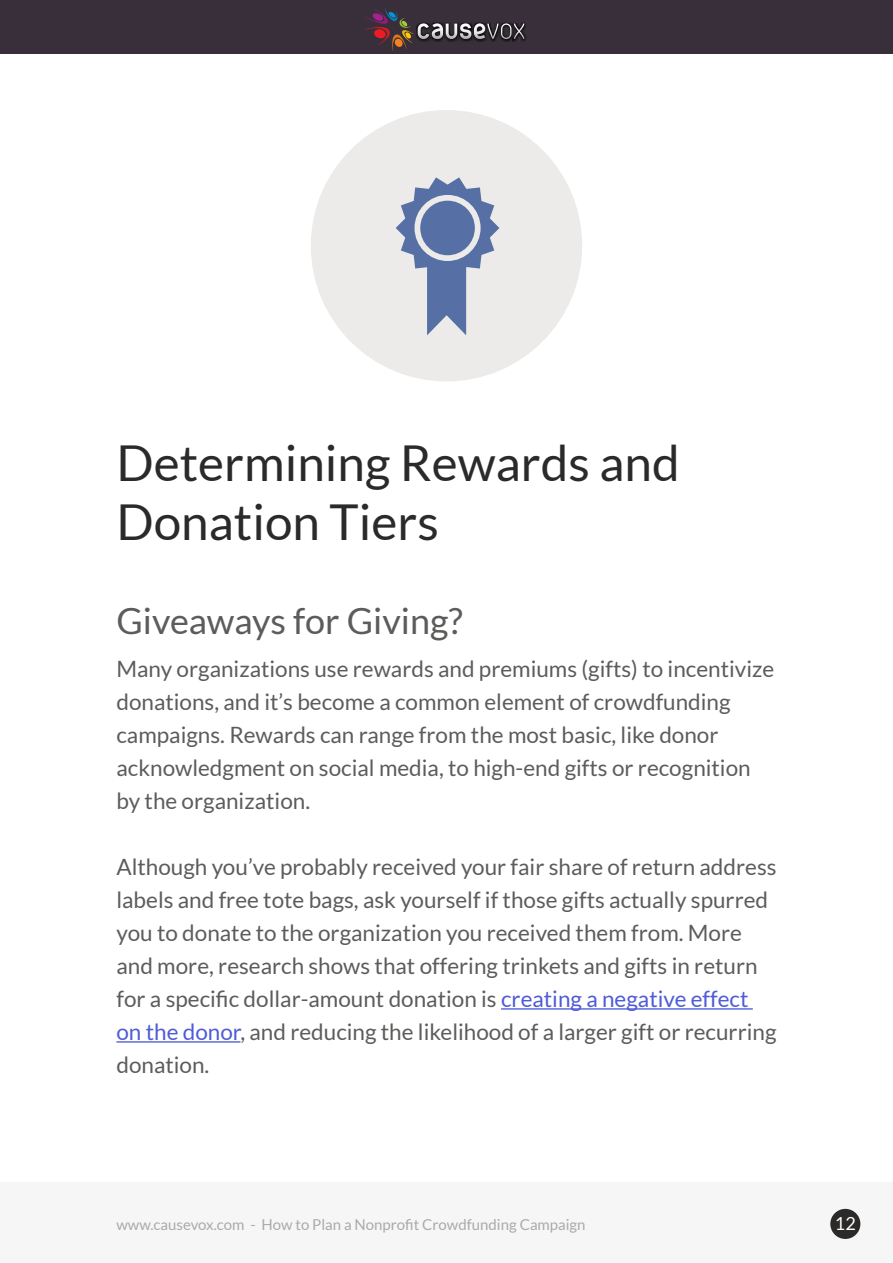
<style>
.page{position:relative;width:893px;height:1263px;background:#fff}
.page>*{position:absolute;margin:0;border:0;box-sizing:border-box;transform-origin:0 0}
.t1{font:49.5px/59.4px "Lato";color:#2a2a2a}
.t2{font:36px "Lato";color:#5d5c5b}
.t3{font:22.5px/33px "Lato";color:#5d5c5b}
.t4{font:18px "Lato";color:#fff}
.t5{font:15px "Lato";color:#aaa}
.s1{color:#4f5cd6}
</style>
<div class="page">
<div style="left:0;top:2px;width:893px;height:1261px;background:#f6f6f6"></div>
<div style="left:0;top:0;width:893px;height:54px;background:#392f3b"></div>
<div style="left:830px;top:1209px;width:30px;height:30px;background:#2b2a29;border-radius:50%"></div>
<img style="left:524px;top:23px;width:2px;height:19px">
<svg style="left:365px;top:8px;width:159px;height:43px"></svg>
<div style="left:0;top:54px;width:893px;height:1127px;background:#fff"></div>
<hr style="left:501px;top:1008px;width:252px;height:1px;background:#4f5cd6">
<hr style="left:116px;top:1041px;width:124px;height:1px;background:#4f5cd6">
<div style="left:311px;top:110px;width:271px;height:271px;background:#ecebea;border-radius:50%"></div>
<svg style="left:396px;top:177px;width:103px;height:158px"></svg>
<h1 class="t1" style="left:116px;top:433px;width:565px">Determining Rewards and<br>Donation Tiers</h1>
<h2 class="t2" style="left:116px;top:600px;width:348px">Giveaways for Giving?</h2>
<p class="t3" style="left:116px;top:652px;width:659px">Many organizations use rewards and premiums (gifts) to incentivize donations, and it’s become a common element of crowdfunding campaigns. Rewards can range from the most basic, like donor acknowledgment on social media, to high-end gifts or recognition by the organization.</p>
<p class="t3" style="left:116px;top:850px;width:662px">Although you’ve probably received your fair share of return address labels and free tote bags, ask yourself if those gifts actually spurred you to donate to the organization you received them from. More and more, research shows that offering trinkets and gifts in return for a specific dollar-amount donation is <span class="s1">creating a negative effect on the donor</span>, and reducing the likelihood of a larger gift or recurring donation.</p>
<p class="t5" style="left:116px;top:1216px;width:471px">www.causevox.com - How to Plan a Nonprofit Crowdfunding Campaign</p>
<p class="t4" style="left:835px;top:1214px;width:22px">12</p>
</div>
